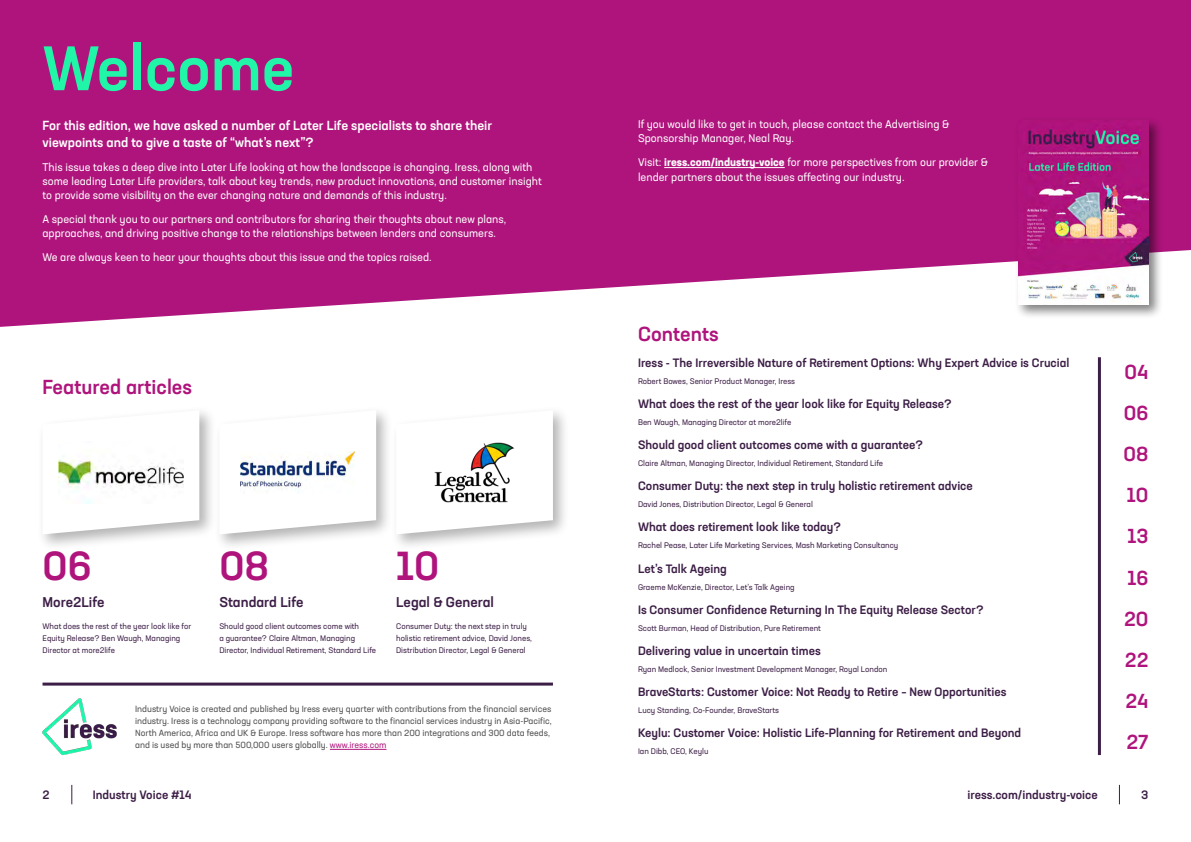
<style>
.page{position:relative;width:1191px;height:842px;background:#fff}
.page>*{position:absolute;margin:0;border:0;box-sizing:border-box;transform-origin:0 0}
.t1{font:500 62px "Neusa Next Std";color:#21f5a8}
.t2{font:500 40px "Neusa Next Std";color:#af147c}
.t3{font:500 20px/41.1px "Neusa Next Std";color:#af147c;text-align:justify}
.t4{font:500 14px "Neusa Next Std";color:#3c1e46}
.t5{font:500 13px/17px "Neusa Next Std";color:#fff}
.t6{font:500 12px "Neusa Next Std";color:#3c1e46}
.t7{font:11px/14px "Neusa Next Std";color:#fff}
.t8{font:8.8px/12px "Neusa Next Std";color:#4d4d4d}
.t9{font:8px/12px "Neusa Next Std";color:#3c1e46}
.s1{color:#af147c}
.s2{font-weight:700}
</style>
<div class="page">
<svg style="left:72px;top:785px;width:1px;height:19px"></svg>
<svg style="left:1119px;top:785px;width:1px;height:19px"></svg>
<svg style="left:0;top:0;width:1191px;height:327px;background:#b72b89"></svg>
<div style="left:37px;top:406px;width:179px;height:145px;background:#000;opacity:.3"></div>
<svg style="left:43px;top:410px;width:156px;height:124px"></svg>
<img style="left:59px;top:441px;width:124px;height:62px">
<div style="left:214px;top:406px;width:179px;height:145px;background:#000;opacity:.3"></div>
<svg style="left:219px;top:410px;width:157px;height:124px"></svg>
<img style="left:241px;top:451px;width:114px;height:42px">
<div style="left:391px;top:406px;width:179px;height:145px;background:#000;opacity:.3"></div>
<svg style="left:396px;top:410px;width:157px;height:124px"></svg>
<img style="left:421px;top:429px;width:106px;height:86px">
<hr style="left:664px;top:167px;width:120px;height:1px;background:#fff">
<hr style="left:330px;top:749px;width:56px;height:1px;background:#af147c">
<img style="left:42px;top:698px;width:75px;height:58px">
<hr style="left:43px;top:683px;width:510px;height:3px;background:#3c1e46">
<div style="left:1014px;top:116px;width:149px;height:203px;background:#000;opacity:.5"></div>
<img style="left:1018px;top:120px;width:130px;height:185px">
<hr style="left:1098px;top:357px;width:3px;height:398px;background:#3c1e46">
<h1 class="t1" style="left:43px;top:29px;width:253px">Welcome</h1>
<h3 class="t5" style="left:43px;top:117px;width:451px">For this edition, we have asked a number of Later Life specialists to share their viewpoints and to give a taste of “what’s next”?</h3>
<p class="t7" style="left:43px;top:160px;width:501px">This issue takes a deep dive into Later Life looking at how the landscape is changing. Iress, along with some leading Later Life providers, talk about key trends, new product innovations, and customer insight to provide some visibility on the ever changing nature and demands of this industry.</p>
<h3 class="t7" style="left:43px;top:212px;width:465px">A special thank you to our partners and contributors for sharing their thoughts about new plans, approaches, and driving positive change to the relationships between lenders and consumers.</h3>
<h3 class="t7" style="left:43px;top:250px;width:391px">We are always keen to hear your thoughts about this issue and the topics raised.</h3>
<h3 class="t3" style="left:43px;top:366px;width:151px">Featured articles</h3>
<h2 class="t2" style="left:43px;top:540px;width:51px">06</h2>
<h2 class="t2" style="left:219px;top:540px;width:51px">08</h2>
<h2 class="t2" style="left:396px;top:540px;width:45px">10</h2>
<h3 class="t4" style="left:43px;top:593px;width:63px">More2Life</h3>
<p class="t9" style="left:43px;top:620px;width:150px">What does the rest of the year look like for<br>Equity Release? Ben Waugh, Managing<br>Director at more2life</p>
<h3 class="t4" style="left:219px;top:593px;width:86px">Standard Life</h3>
<p class="t9" style="left:219px;top:620px;width:158px">Should good client outcomes come with<br>a guarantee? Claire Altman, Managing<br>Director, Individual Retirement, Standard Life</p>
<h3 class="t4" style="left:396px;top:593px;width:99px">Legal &amp; General</h3>
<p class="t9" style="left:396px;top:620px;width:137px">Consumer Duty: the next step in truly holistic retirement advice, David Jones,<br>Distribution Director, Legal &amp; General</p>
<p class="t8" style="left:135px;top:703px;width:418px">Industry Voice is created and published by Iress every quarter with contributions from the financial services industry. Iress is a technology company providing software to the financial services industry in Asia-Pacific, North America, Africa and UK &amp; Europe. Iress software has more than 200 integrations and 300 data feeds, and is used by more than 500,000 users globally. <span class="s1">www.iress.com</span></p>
<h3 class="t7" style="left:638px;top:117px;width:313px">If you would like to get in touch, please contact the Advertising &amp;<br>Sponsorship Manager, Neal Ray.</h3>
<h3 class="t7" style="left:638px;top:155px;width:351px">Visit: <span class="s2">iress.com/industry-voice</span> for more perspectives from our provider &amp; lender partners about the issues affecting our industry.</h3>
<h3 class="t3" style="left:638px;top:313px;width:82px">Contents</h3>
<h3 class="t6" style="left:638px;top:355px;width:433px">Iress - The Irreversible Nature of Retirement Options: Why Expert Advice is Crucial</h3>
<p class="t9" style="left:638px;top:375px;width:159px">Robert Bowes, Senior Product Manager, Iress</p>
<h3 class="t6" style="left:638px;top:396px;width:315px">What does the rest of the year look like for Equity Release?</h3>
<p class="t9" style="left:638px;top:416px;width:155px">Ben Waugh, Managing Director at more2life</p>
<h3 class="t6" style="left:638px;top:437px;width:286px">Should good client outcomes come with a guarantee?</h3>
<p class="t9" style="left:638px;top:457px;width:247px">Claire Altman, Managing Director, Individual Retirement, Standard Life</p>
<h3 class="t6" style="left:638px;top:478px;width:336px">Consumer Duty: the next step in truly holistic retirement advice</h3>
<p class="t9" style="left:638px;top:498px;width:176px">David Jones, Distribution Director, Legal &amp; General</p>
<h3 class="t6" style="left:638px;top:519px;width:204px">What does retirement look like today?</h3>
<p class="t9" style="left:638px;top:539px;width:262px">Rachel Pease, Later Life Marketing Services, Mash Marketing Consultancy</p>
<h3 class="t6" style="left:638px;top:561px;width:90px">Let’s Talk Ageing</h3>
<p class="t9" style="left:638px;top:581px;width:158px">Graeme McKenzie, Director, Let’s Talk Ageing</p>
<h3 class="t6" style="left:638px;top:602px;width:347px">Is Consumer Confidence Returning In The Equity Release Sector?</h3>
<p class="t9" style="left:638px;top:622px;width:184px">Scott Burman, Head of Distribution, Pure Retirement</p>
<h3 class="t6" style="left:638px;top:643px;width:184px">Delivering value in uncertain times</h3>
<p class="t9" style="left:638px;top:663px;width:251px">Ryan Medlock, Senior Investment Development Manager, Royal London</p>
<h3 class="t6" style="left:638px;top:684px;width:370px">BraveStarts: Customer Voice: Not Ready to Retire – New Opportunities</h3>
<p class="t9" style="left:638px;top:704px;width:142px">Lucy Standing, Co-Founder, BraveStarts</p>
<h3 class="t6" style="left:638px;top:725px;width:385px">Keylu: Customer Voice: Holistic Life-Planning for Retirement and Beyond</h3>
<p class="t9" style="left:638px;top:745px;width:72px">Ian Dibb, CEO, Keylu</p>
<h3 class="t3" style="left:1123px;top:351px;width:26px">04<br>06<br>08<br>10<br>13</h3>
<h3 class="t3" style="left:1124px;top:556px;width:26px">16<br>20<br>22<br>24</h3>
<h3 class="t3" style="left:1126px;top:721px;width:23px">27</h3>
<h3 class="t6" style="left:43px;top:787px;width:9px">2</h3>
<h3 class="t6" style="left:93px;top:787px;width:100px">Industry Voice #14</h3>
<h3 class="t6" style="left:967px;top:787px;width:132px">iress.com/industry-voice</h3>
<h3 class="t6" style="left:1141px;top:787px;width:9px">3</h3>
</div>
